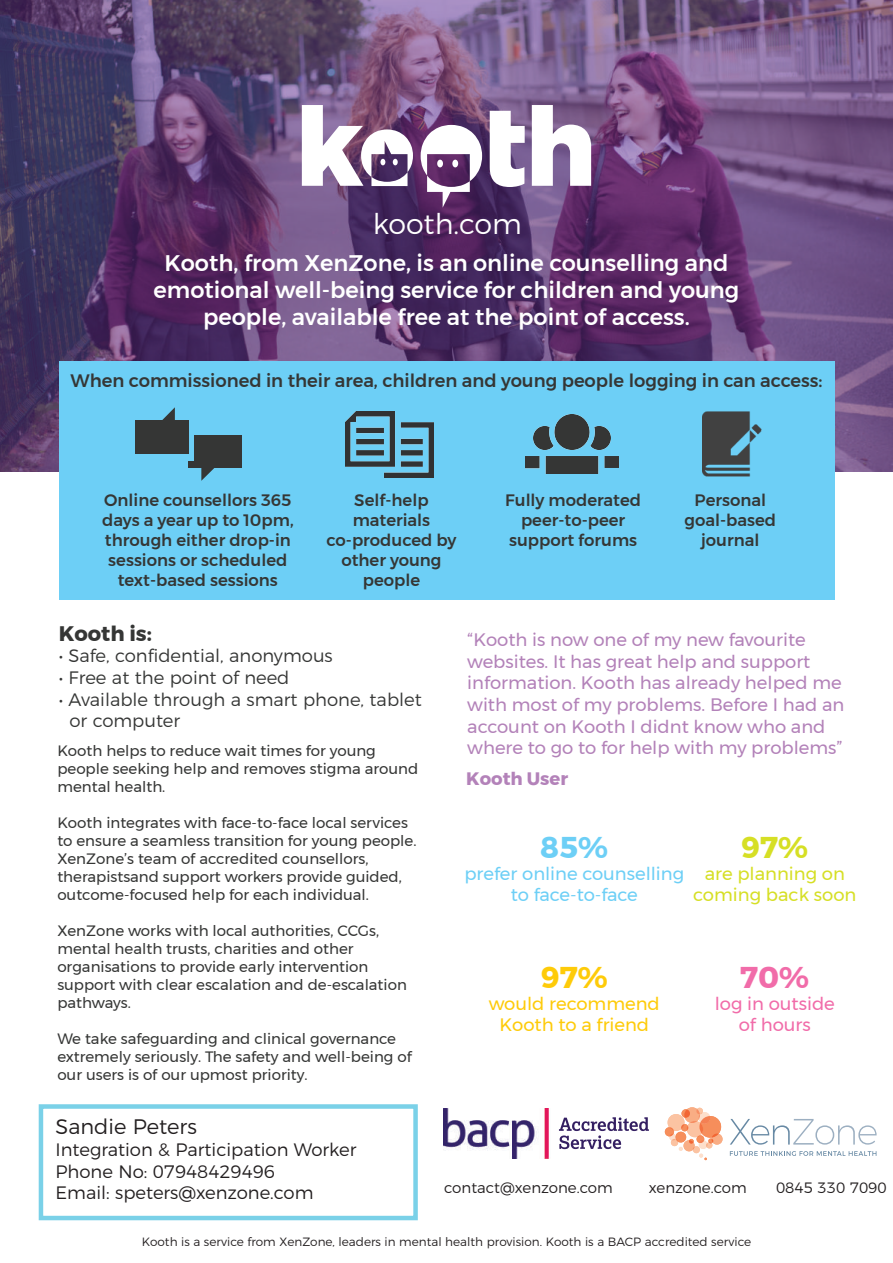
<style>
.page{position:relative;width:893px;height:1263px;background:#fff}
.page>*{position:absolute;margin:0;border:0;box-sizing:border-box;transform-origin:0 0}
.t1{font:700 30px "Montserrat";color:#f16ca9}
.t2{font:700 30px "Montserrat";color:#d6df25}
.t3{font:700 30px "Montserrat";color:#fecb09}
.t4{font:700 30px "Montserrat";color:#6dcff6}
.t5{font:300 28.5px "Montserrat";color:#fff}
.t6{font:500 22.5px/27px "Montserrat";color:#fff;text-align:center}
.t7{font:300 21px "Montserrat";color:#231f20}
.t8{font:700 21px "Montserrat";color:#353635}
.t9{font:18px/21.6px "Montserrat";color:#b382b9}
.t10{font:300 18px/21.6px "Montserrat";color:#353635}
.t11{font:300 18px/21.6px "Montserrat";color:#231f20}
.t12{font:500 18px "Montserrat";color:#353635}
.t13{font:18px/21.6px "Montserrat";color:#6dcff6;text-align:center}
.t14{font:18px/21.6px "Montserrat";color:#fecb09;text-align:center}
.t15{font:18px/21.6px "Montserrat";color:#d6df25;text-align:center}
.t16{font:18px/21.6px "Montserrat";color:#f16ca9;text-align:center}
.t17{font:700 18px "Montserrat";color:#b382b9}
.t18{font:500 16.5px/19.8px "Montserrat";color:#353635;text-align:center}
.t19{font:15px/18px "Montserrat";color:#353635}
.t20{font:300 15px "Montserrat";color:#231f20}
.t21{font:300 12px "Montserrat";color:#231f20}
</style>
<div class="page">
<svg style="left:0;top:0;width:893px;height:471px;background:#624475"></svg>
<svg style="left:730px;top:1119px;width:147px;height:25px"></svg>
<svg style="left:665px;top:1107px;width:58px;height:53px"></svg>
<svg style="left:730px;top:1151px;width:146px;height:5px"></svg>
<div style="left:59px;top:362px;width:775px;height:238px;background:#6dcff6"></div>
<img style="left:702px;top:412px;width:59px;height:64px">
<img style="left:525px;top:415px;width:94px;height:58px">
<img style="left:346px;top:411px;width:88px;height:66px">
<div style="left:135px;top:420px;width:53px;height:34px;background:#353635"></div>
<svg style="left:162px;top:407px;width:13px;height:13px"></svg>
<svg style="left:201px;top:468px;width:13px;height:13px"></svg>
<div style="left:195px;top:435px;width:47px;height:33px;background:#353635"></div>
<div style="left:188px;top:462px;width:10px;height:6px;background:#353635"></div>
<svg style="left:490px;top:111px;width:35px;height:76px"></svg>
<svg style="left:532px;top:105px;width:59px;height:81px"></svg>
<svg style="left:421px;top:125px;width:61px;height:83px"></svg>
<div style="left:452px;top:160px;width:6px;height:7px;background:#fff;border-radius:50%"></div>
<div style="left:437px;top:160px;width:6px;height:7px;background:#fff;border-radius:50%"></div>
<svg style="left:302px;top:105px;width:111px;height:81px"></svg>
<div style="left:39px;top:1104px;width:379px;height:116px;border:4px solid #7ad1e8"></div>
<img style="left:443px;top:1108px;width:192px;height:50px">
<img style="left:559px;top:1117px;width:90px;height:14px">
<img style="left:559px;top:1135px;width:62px;height:14px">
<h2 class="t5" style="left:373px;top:201px;width:151px">kooth.com</h2>
<h3 class="t6" style="left:154px;top:250px;width:587px">Kooth, from XenZone, is an online counselling and emotional well-being service for children and young people, available free at the point of access.</h3>
<p class="t12" style="left:70px;top:367px;width:754px">When commissioned in their area, children and young people logging in can access:</p>
<p class="t18" style="left:102px;top:491px;width:193px">Online counsellors 365 days a year up to 10pm, through either drop-in sessions or scheduled text-based sessions</p>
<p class="t18" style="left:327px;top:491px;width:131px">Self-help materials co-produced by other young people</p>
<p class="t18" style="left:505px;top:491px;width:137px">Fully moderated peer-to-peer support forums</p>
<p class="t18" style="left:684px;top:491px;width:93px">Personal goal-based journal</p>
<h3 class="t8" style="left:59px;top:616px;width:95px">Kooth is:</h3>
<p class="t10" style="left:59px;top:644px;width:276px">• Safe, confidential, anonymous</p>
<p class="t10" style="left:59px;top:665px;width:232px">• Free at the point of need</p>
<p class="t10" style="left:70px;top:687px;width:354px;text-indent:-11px">• Available through a smart phone, tablet or computer</p>
<p class="t19" style="left:57px;top:742px;width:362px">Kooth helps to reduce wait times for young people seeking help and removes stigma around mental health.</p>
<p class="t19" style="left:57px;top:814px;width:361px">Kooth integrates with face-to-face local services to ensure a seamless transition for young people.<br>XenZone’s team of accredited counsellors, therapistsand support workers provide guided, outcome-focused help for each individual.</p>
<p class="t19" style="left:57px;top:922px;width:351px">XenZone works with local authorities, CCGs, mental health trusts, charities and other organisations to provide early intervention support with clear escalation and de-escalation pathways.</p>
<p class="t19" style="left:57px;top:1030px;width:356px">We take safeguarding and clinical governance extremely seriously. The safety and well-being of our users is of our upmost priority.</p>
<p class="t9" style="left:467px;top:629px;width:379px">“Kooth is now one of my new favourite websites. It has great help and support information. Kooth has already helped me with most of my problems. Before I had an account on Kooth I didnt know who and where to go to for help with my problems”</p>
<p class="t17" style="left:466px;top:764px;width:103px">Kooth User</p>
<h1 class="t4" style="left:541px;top:823px;width:69px">85%</h1>
<p class="t13" style="left:464px;top:862px;width:221px">prefer online counselling to face-to-face</p>
<h1 class="t2" style="left:742px;top:823px;width:68px">97%</h1>
<p class="t15" style="left:693px;top:862px;width:165px">are planning on coming back soon</p>
<h1 class="t3" style="left:541px;top:953px;width:68px">97%</h1>
<p class="t14" style="left:489px;top:992px;width:173px">would recommend<br>Kooth to a friend</p>
<h1 class="t1" style="left:740px;top:953px;width:70px">70%</h1>
<p class="t16" style="left:715px;top:992px;width:122px">log in outside of hours</p>
<h3 class="t7" style="left:56px;top:1110px;width:143px">Sandie Peters</h3>
<p class="t11" style="left:56px;top:1137px;width:302px">Integration &amp; Participation Worker<br>Phone No: 07948429496<br>Email: speters@xenzone.com</p>
<p class="t20" style="left:444px;top:1176px;width:170px">contact@xenzone.com</p>
<p class="t20" style="left:649px;top:1176px;width:99px">xenzone.com</p>
<p class="t20" style="left:776px;top:1176px;width:112px">0845 330 7090</p>
<p class="t21" style="left:142px;top:1232px;width:611px">Kooth is a service from XenZone, leaders in mental health provision. Kooth is a BACP accredited service</p>
</div>
